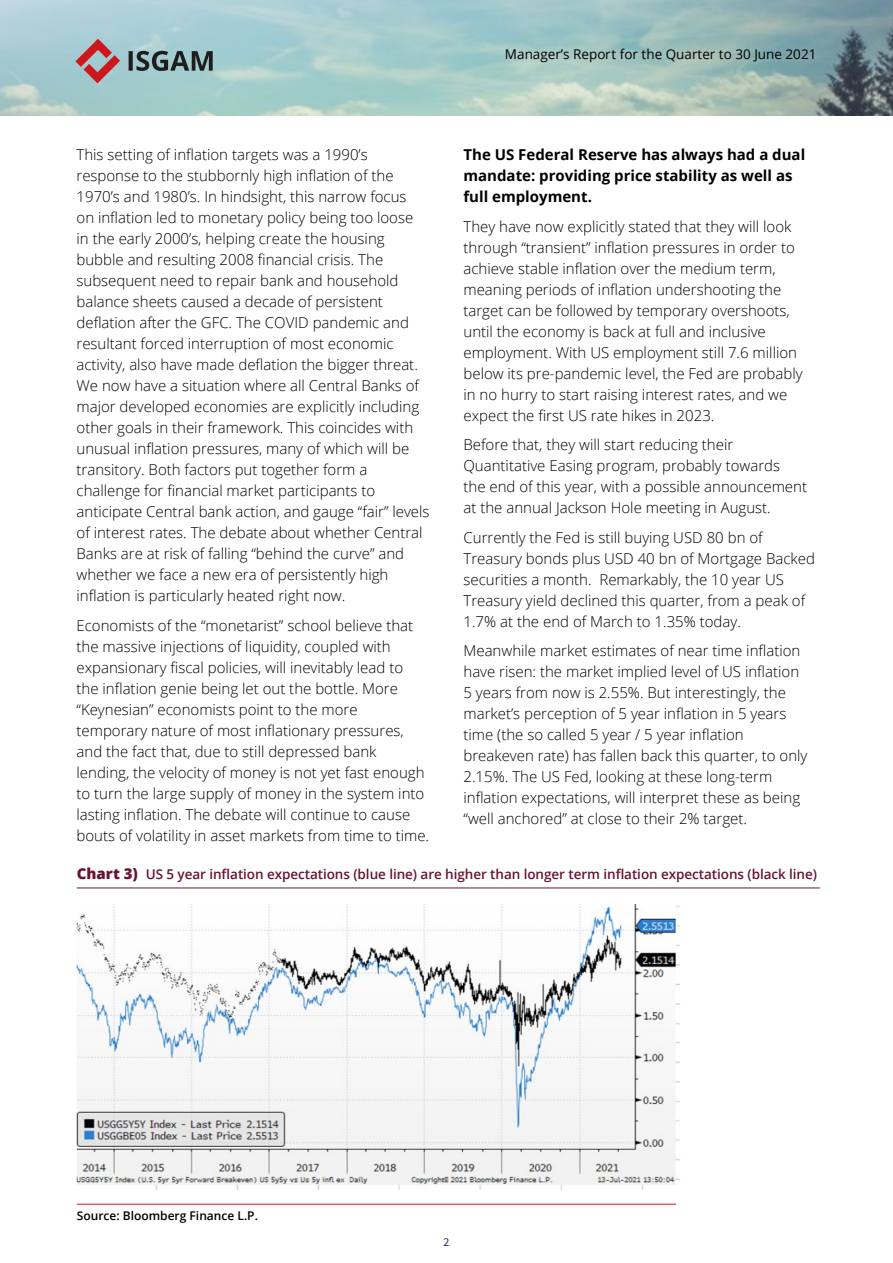
<style>
.page{position:relative;width:893px;height:1263px;background:#fff}
.page>*{position:absolute;margin:0;border:0;box-sizing:border-box;transform-origin:0 0}
.t1{font:300 15px/21px "Open Sans";color:#000}
.t2{font:700 15px/21px "Open Sans";color:#000}
.t3{font:600 13.5px "Open Sans";letter-spacing:-.005em;color:#681431}
.t4{font:13.5px "Open Sans";color:#000}
.t5{font:600 12px "Open Sans";color:#000}
.t6{font:12px "Source Sans Pro";color:#2e295c}
.s1{font-weight:800;font-size:15px}
</style>
<div class="page">
<img style="left:0;top:0;width:893px;height:116px">
<svg style="left:129px;top:51px;width:84px;height:20px;background:#5f7475"></svg>
<svg style="left:75px;top:39px;width:45px;height:44px;background:#b18c92"></svg>
<hr style="left:77px;top:1204px;width:599px;height:1px;background:#cd171a">
<hr style="left:77px;top:887px;width:743px;height:1px;background:#681431">
<img style="left:77px;top:904px;width:603px;height:286px">
<p class="t1" style="left:77px;top:144px;width:354px">This setting of inflation targets was a 1990’s response to the stubbornly high inflation of the 1970’s and 1980’s. In hindsight, this narrow focus<br>on inflation led to monetary policy being too loose<br>in the early 2000’s, helping create the housing bubble and resulting 2008 financial crisis. The subsequent need to repair bank and household balance sheets caused a decade of persistent deflation after the GFC. The COVID pandemic and resultant forced interruption of most economic activity, also have made deflation the bigger threat.<br>We now have a situation where all Central Banks of major developed economies are explicitly including other goals in their framework. This coincides with unusual inflation pressures, many of which will be transitory. Both factors put together form a challenge for financial market participants to anticipate Central bank action, and gauge “fair” levels of interest rates. The debate about whether Central Banks are at risk of falling “behind the curve” and whether we face a new era of persistently high inflation is particularly heated right now.</p>
<p class="t1" style="left:77px;top:614px;width:354px">Economists of the “monetarist” school believe that the massive injections of liquidity, coupled with expansionary fiscal policies, will inevitably lead to<br>the inflation genie being let out the bottle. More “Keynesian” economists point to the more temporary nature of most inflationary pressures, and the fact that, due to still depressed bank lending, the velocity of money is not yet fast enough to turn the large supply of money in the system into lasting inflation. The debate will continue to cause bouts of volatility in asset markets from time to time.</p>
<p class="t4" style="left:505px;top:45px;width:313px">Manager’s Report for the Quarter to 30 June 2021</p>
<p class="t2" style="left:463px;top:144px;width:343px">The US Federal Reserve has always had a dual mandate: providing price stability as well as full employment.</p>
<p class="t1" style="left:463px;top:215px;width:341px">They have now explicitly stated that they will look through “transient” inflation pressures in order to achieve stable inflation over the medium term, meaning periods of inflation undershooting the target can be followed by temporary overshoots, until the economy is back at full and inclusive employment. With US employment still 7.6 million below its pre-pandemic level, the Fed are probably in no hurry to start raising interest rates, and we expect the first US rate hikes in 2023.</p>
<p class="t1" style="left:463px;top:434px;width:345px">Before that, they will start reducing their Quantitative Easing program, probably towards<br>the end of this year, with a possible announcement at the annual Jackson Hole meeting in August.</p>
<p class="t1" style="left:463px;top:526px;width:353px">Currently the Fed is still buying USD 80 bn of Treasury bonds plus USD 40 bn of Mortgage Backed securities a month. Remarkably, the 10 year US Treasury yield declined this quarter, from a peak of 1.7% at the end of March to 1.35% today.</p>
<p class="t1" style="left:463px;top:640px;width:345px">Meanwhile market estimates of near time inflation have risen: the market implied level of US inflation 5 years from now is 2.55%. But interestingly, the market’s perception of 5 year inflation in 5 years time (the so called 5 year / 5 year inflation breakeven rate) has fallen back this quarter, to only 2.15%. The US Fed, looking at these long-term inflation expectations, will interpret these as being “well anchored” at close to their 2% target.</p>
<p class="t3" style="left:77px;top:865px;width:742px"><span class="s1">Chart 3)</span> US 5 year inflation expectations (blue line) are higher than longer term inflation expectations (black line)</p>
<p class="t5" style="left:77px;top:1208px;width:183px">Source: Bloomberg Finance L.P.</p>
<p class="t6" style="left:443px;top:1235px;width:7px">2</p>
</div>
